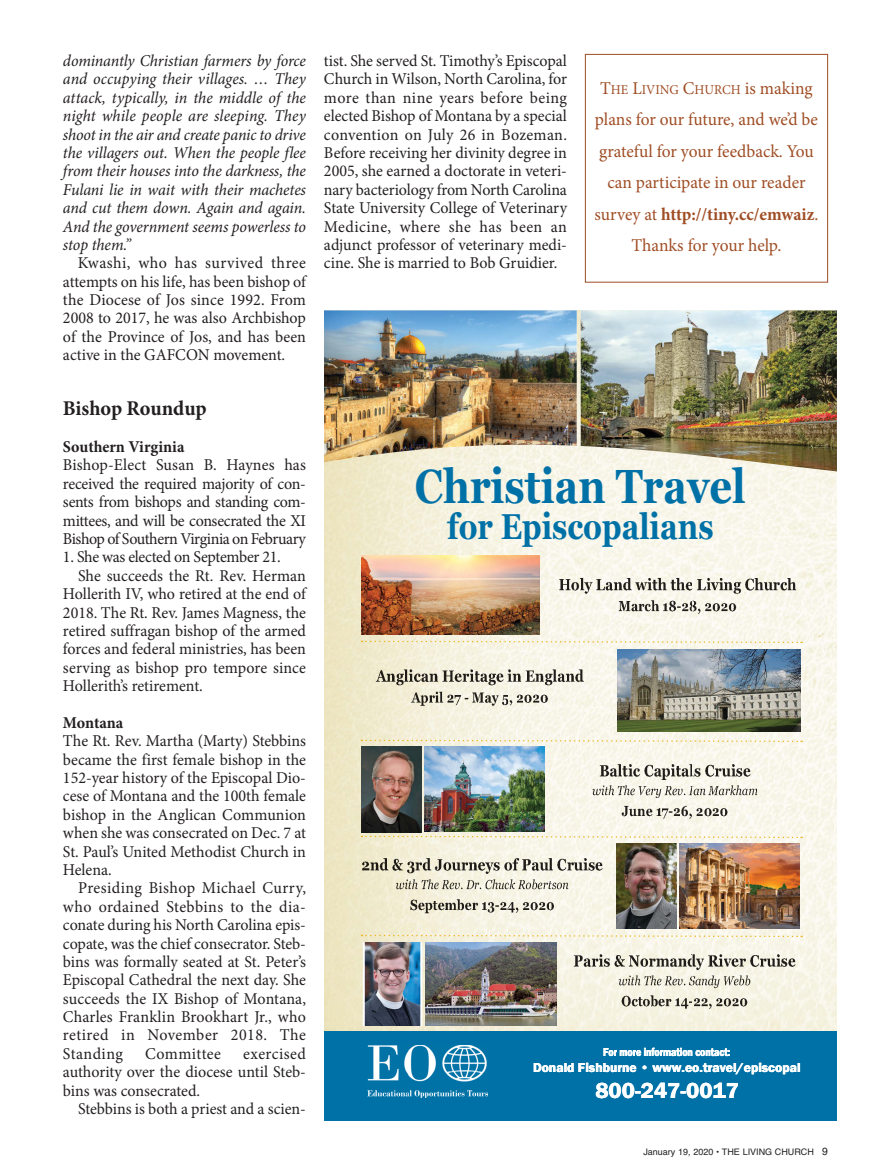
<style>
.page{position:relative;width:891px;height:1175px;background:#fff}
.page>*{position:absolute;margin:0;border:0;box-sizing:border-box;transform-origin:0 0}
.t1{font:700 48px "Georgia";color:#0071a6;scale:.83 1}
.t2{font:700 36px "Georgia";color:#0071a6;scale:.83 1}
.t3{font:22.5px "Franklin Gothic URW Dem";color:#fff}
.t4{font:700 21px "Minion Pro";letter-spacing:-.005em;color:#231f20}
.t5{font:18px/31.5px "Minion Pro";letter-spacing:-.005em;color:#9f4d24;text-align:center}
.t6{font:16.5px/18.5px "Minion Pro";letter-spacing:-.005em;color:#231f20;text-align:justify}
.t7{font:italic 16.5px/18.5px "Minion Pro";letter-spacing:-.01em;color:#231f20;text-align:justify}
.t8{font:16.5px "Minion Pro";letter-spacing:-.025em;color:#231f20}
.t9{font:700 16.5px "Minion Pro";color:#231f20}
.t10{font:16.5px "Minion Pro";letter-spacing:.025em;color:#231f20}
.t11{font:13.5px "Franklin Gothic URW Dem";color:#fff}
.t12{font:13.5px "Minion Pro";color:#9f4d24}
.t13{font:12px "Franklin Gothic URW Dem";letter-spacing:-.01em;color:#fff;scale:.83 1}
.t14{font:9px "Helvetica";color:#231f20}
.s1{font-size:18px}
.s2{font-weight:700}
.s3{font-size:10.5px}
</style>
<div class="page">
<img style="left:324px;top:471px;width:513px;height:559px">
<img style="left:324px;top:311px;width:257px;height:160px">
<img style="left:581px;top:311px;width:256px;height:160px">
<div style="left:324px;top:1030px;width:513px;height:90px;background:#0071a6"></div>
<img style="left:361px;top:555px;width:178px;height:79px">
<img style="left:679px;top:843px;width:120px;height:85px">
<img style="left:617px;top:843px;width:59px;height:85px">
<img style="left:618px;top:649px;width:183px;height:82px">
<svg style="left:361px;top:640px;width:441px;height:4px;background:#f6eed4"></svg>
<svg style="left:361px;top:739px;width:441px;height:4px;background:#f5eed3"></svg>
<svg style="left:361px;top:835px;width:441px;height:4px;background:#f6eed3"></svg>
<img style="left:424px;top:746px;width:121px;height:86px">
<img style="left:362px;top:746px;width:59px;height:86px">
<img style="left:411px;top:691px;width:137px;height:15px">
<img style="left:411px;top:701px;width:97px;height:5px">
<img style="left:474px;top:669px;width:110px;height:16px">
<img style="left:476px;top:677px;width:32px;height:8px">
<img style="left:414px;top:669px;width:60px;height:10px">
<img style="left:414px;top:679px;width:60px;height:3px">
<img style="left:376px;top:669px;width:37px;height:9px">
<img style="left:376px;top:678px;width:37px;height:7px">
<img style="left:508px;top:698px;width:40px;height:7px">
<img style="left:513px;top:680px;width:71px;height:5px">
<svg style="left:508px;top:669px;width:4px;height:12px"></svg>
<img style="left:619px;top:600px;width:117px;height:14px">
<img style="left:619px;top:609px;width:74px;height:2px">
<img style="left:652px;top:578px;width:41px;height:12px">
<img style="left:653px;top:584px;width:40px;height:6px">
<img style="left:559px;top:578px;width:93px;height:11px">
<img style="left:559px;top:589px;width:93px;height:5px">
<img style="left:693px;top:607px;width:43px;height:7px">
<img style="left:711px;top:578px;width:85px;height:16px">
<img style="left:713px;top:588px;width:83px;height:6px">
<svg style="left:693px;top:578px;width:19px;height:12px"></svg>
<svg style="left:495px;top:902px;width:13px;height:10px"></svg>
<img style="left:465px;top:902px;width:29px;height:3px">
<img style="left:465px;top:905px;width:29px;height:7px">
<img style="left:410px;top:899px;width:54px;height:8px">
<img style="left:410px;top:907px;width:54px;height:6px">
<svg style="left:499px;top:879px;width:9px;height:10px"></svg>
<img style="left:396px;top:879px;width:102px;height:10px">
<img style="left:434px;top:887px;width:64px;height:2px">
<svg style="left:422px;top:879px;width:11px;height:10px"></svg>
<img style="left:396px;top:884px;width:22px;height:5px">
<img style="left:362px;top:858px;width:226px;height:16px">
<img style="left:415px;top:869px;width:93px;height:5px">
<img style="left:362px;top:867px;width:53px;height:6px">
<img style="left:508px;top:902px;width:46px;height:4px">
<img style="left:508px;top:906px;width:46px;height:6px">
<img style="left:508px;top:879px;width:60px;height:8px">
<img style="left:508px;top:887px;width:60px;height:2px">
<img style="left:589px;top:862px;width:14px;height:8px">
<img style="left:508px;top:868px;width:80px;height:2px">
<img style="left:622px;top:805px;width:106px;height:14px">
<img style="left:622px;top:814px;width:70px;height:5px">
<img style="left:646px;top:785px;width:96px;height:13px">
<img style="left:646px;top:793px;width:46px;height:5px">
<img style="left:593px;top:785px;width:53px;height:10px">
<svg style="left:618px;top:785px;width:12px;height:10px"></svg>
<img style="left:593px;top:790px;width:21px;height:5px">
<img style="left:676px;top:764px;width:60px;height:12px">
<img style="left:600px;top:764px;width:75px;height:10px">
<img style="left:600px;top:774px;width:75px;height:6px">
<img style="left:697px;top:811px;width:31px;height:5px">
<img style="left:742px;top:788px;width:15px;height:7px">
<img style="left:694px;top:793px;width:48px;height:2px">
<img style="left:736px;top:768px;width:15px;height:8px">
<img style="left:693px;top:772px;width:43px;height:4px">
<img style="left:368px;top:1045px;width:119px;height:53px">
<img style="left:361px;top:934px;width:441px;height:91px">
<img style="left:619px;top:981px;width:21px;height:4px">
<img style="left:604px;top:954px;width:119px;height:16px">
<img style="left:604px;top:964px;width:89px;height:2px">
<img style="left:574px;top:954px;width:29px;height:6px">
<img style="left:574px;top:960px;width:29px;height:6px">
<img style="left:693px;top:983px;width:56px;height:5px">
<img style="left:723px;top:954px;width:73px;height:12px">
<img style="left:726px;top:964px;width:69px;height:2px">
<img style="left:693px;top:961px;width:30px;height:9px">
<div style="left:585px;top:54px;width:243px;height:228px;border:1px solid #9f4d24"></div>
<p class="t7" style="left:63px;top:53px;width:245px">dominantly Christian farmers by force and occupying their villages. … They attack, typically, in the middle of the night while people are sleeping. They shoot in the air and create panic to drive the villagers out. When the people flee from their houses into the darkness, the Fulani lie in wait with their machetes and cut them down. Again and again.<br>And the government seems powerless to stop them.”</p>
<p class="t6" style="left:63px;top:255px;width:245px;text-indent:15px">Kwashi, who has survived three attempts on his life, has been bishop of the Diocese of Jos since 1992. From 2008 to 2017, he was also Archbishop of the Province of Jos, and has been active in the GAFCON movement.</p>
<p class="t4" style="left:63px;top:401px;width:145px">Bishop Roundup</p>
<p class="t9" style="left:63px;top:440px;width:123px">Southern Virginia</p>
<p class="t6" style="left:63px;top:457px;width:245px">Bishop-elect Susan B. Haynes has received the required majority of con&shy;sents from bishops and standing com&shy;mittees, and will be consecrated the Xi Bishop of Southern Virginia on February</p>
<p class="t8" style="left:63px;top:551px;width:219px">1. She was elected on September 21.</p>
<p class="t6" style="left:78px;top:568px;width:229px">She succeeds the Rt. Rev. Herman</p>
<p class="t6" style="left:63px;top:586px;width:245px">Hollerith iV, who retired at the end of</p>
<p class="t6" style="left:63px;top:604px;width:245px">2018. The Rt. Rev. James Magness, the</p>
<p class="t6" style="left:63px;top:623px;width:245px">retired suffragan bishop of the armed</p>
<p class="t6" style="left:63px;top:641px;width:245px">forces and federal ministries, has been</p>
<p class="t6" style="left:63px;top:659px;width:245px">serving as bishop pro tempore since</p>
<p class="t6" style="left:63px;top:678px;width:141px">Hollerith’s retirement.</p>
<p class="t9" style="left:63px;top:716px;width:62px">Montana</p>
<p class="t6" style="left:63px;top:733px;width:245px">The Rt. Rev. Martha (Marty) Stebbins became the first female bishop in the 152-year history of the episcopal Dio&shy;cese of Montana and the 100th female bishop in the Anglican Communion when she was consecrated on Dec. 7 at St. Paul’s United Methodist Church in Helena.</p>
<p class="t6" style="left:63px;top:880px;width:245px;text-indent:15px">Presiding Bishop Michael Curry, who ordained Stebbins to the dia&shy;conate during his North Carolina epis&shy;copate, was the chief consecrator. Steb&shy;bins was formally seated at St. Peter’s episcopal Cathedral the next day. She succeeds the iX Bishop of Montana, Charles Franklin Brookhart Jr., who retired in November 2018. The Standing</p>
<p class="t6" style="left:63px;top:1045px;width:245px;text-indent:180px">exercised authority over the diocese until Steb&shy;bins was consecrated.</p>
<p class="t6" style="left:78px;top:1101px;width:230px">Stebbins is both a priest and a scien-</p>
<p class="t10" style="left:145px;top:1047px;width:78px">Committee</p>
<p class="t6" style="left:324px;top:53px;width:245px">tist. She served St. Timothy’s episcopal Church in Wilson, North Carolina, for more than nine years before being elected Bishop of Montana by a special convention on July 26 in Bozeman.<br>Before receiving her divinity degree in 2005, she earned a doctorate in veteri&shy;nary bacteriology from North Carolina State University College of Veterinary Medicine, where she has been an adjunct professor of veterinary medi&shy;cine. She is married to Bob Gruidier.</p>
<p class="t12" style="left:600px;top:84px;width:214px"><span class="s1">T</span>He <span class="s1">L</span>iViNG <span class="s1">C</span>HURCH <span class="s1">is making</span></p>
<p class="t5" style="left:595px;top:105px;width:225px">plans for our future, and we’d be grateful for your feedback. You can participate in our reader survey at <span class="s2">http://tiny.cc/emwaiz</span>.<br>Thanks for your help.</p>
<h1 class="t1" style="left:415px;top:458px;width:401px">Christian Travel</h1>
<h2 class="t2" style="left:447px;top:505px;width:323px">for Episcopalians</h2>
<p class="t13" style="left:603px;top:1044px;width:155px">For more information contact:</p>
<p class="t11" style="left:533px;top:1059px;width:269px">Donald Fishburne • www.eo.travel/episcopal</p>
<h3 class="t3" style="left:595px;top:1077px;width:145px">800-247-0017</h3>
<p class="t14" style="left:643px;top:1147px;width:186px">January 19, 2020 • THe LIVInG CHURCH <span class="s3">9</span></p>
</div>
